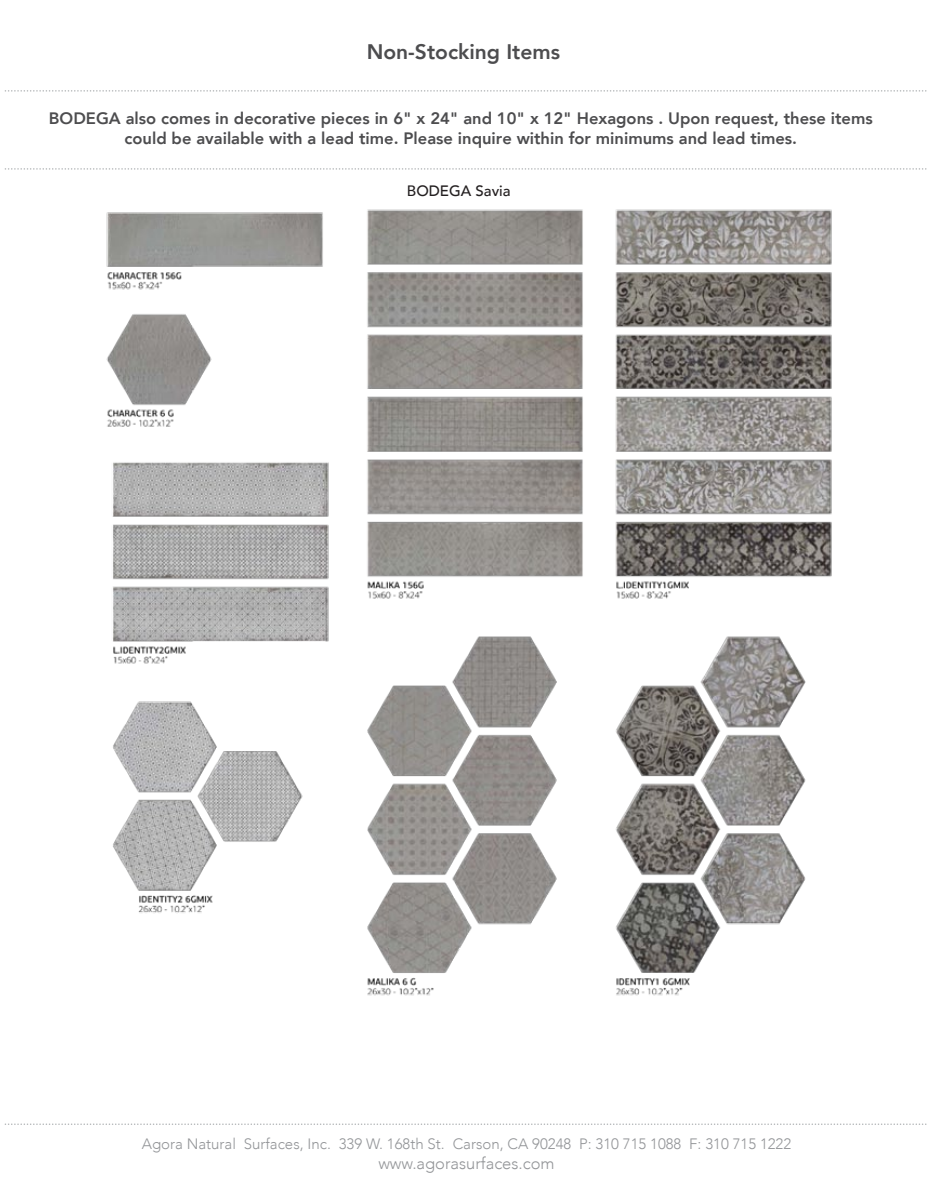
<style>
.page{position:relative;width:933px;height:1203px;background:#fff}
.page>*{position:absolute;margin:0;border:0;box-sizing:border-box;transform-origin:0 0}
.t1{font:800 21px "Avenir";color:#4d4d4f}
.t2{font:800 16.5px/19.8px "Avenir";color:#4d4d4f;text-align:center}
.t3{font:300 16.5px "Avenir";color:#939598}
.t4{font:300 15px "Avenir";color:#939598}
.t5{font:500 15px "Avenir";color:#231f20}
</style>
<div class="page">
<img style="left:106px;top:209px;width:726px;height:787px">
<svg style="left:5px;top:168px;width:922px;height:2px"></svg>
<svg style="left:5px;top:90px;width:922px;height:2px"></svg>
<svg style="left:5px;top:1123px;width:922px;height:1px"></svg>
<p class="t1" style="left:366px;top:32px;width:195px">Non-Stocking Items</p>
<p class="t2" style="left:49px;top:107px;width:824px">BODEGA also comes in decorative pieces in 6" x 24" and 10" x 12" Hexagons . Upon request, these items could be available with a lead time. Please inquire within for minimums and lead times.</p>
<p class="t5" style="left:406px;top:177px;width:105px">BODEGA Savia</p>
<p class="t4" style="left:142px;top:1134px;width:650px">Agora Natural Surfaces, Inc. 339 W. 168th St. Carson, CA 90248 P: 310 715 1088 F: 310 715 1222</p>
<p class="t3" style="left:378px;top:1152px;width:178px">www.agorasurfaces.com</p>
</div>
